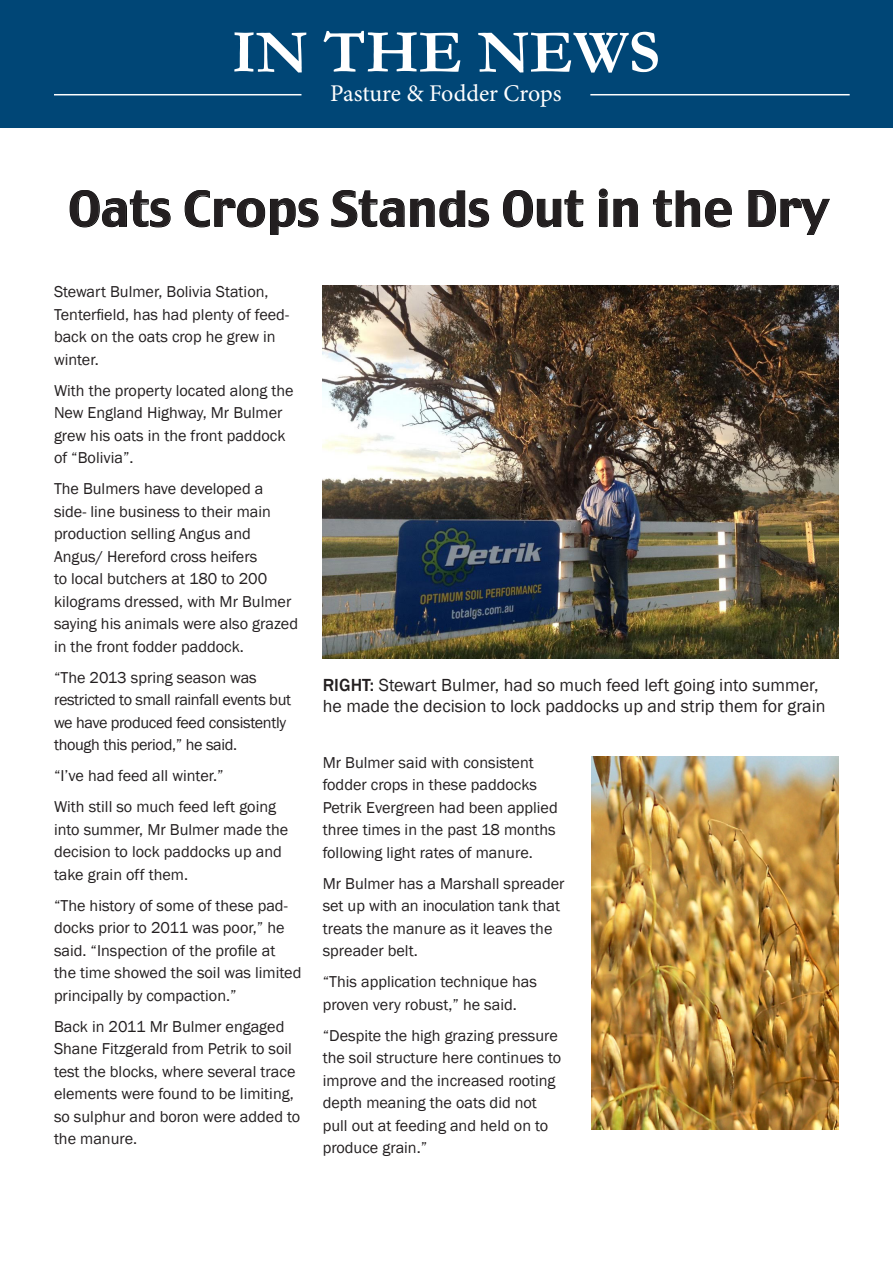
<style>
.page{position:relative;width:893px;height:1263px;background:#fff}
.page>*{position:absolute;margin:0;border:0;box-sizing:border-box;transform-origin:0 0}
.t1{font:700 61.5px "Garamond";color:#fff}
.t2{font:48px "Charcoal";color:#231f20}
.t3{font:24px "Minion Pro";letter-spacing:-.005em;color:#fff}
.t4{font:18px/21.6px "Franklin Gothic";color:#231f20}
.Paragraph_Style_3_co{font:16.2px/22.5px "Franklin Gothic";color:#231f20}
.Paragraph_Style_3_co-2{font:16.2px/22.5px "Franklin Gothic";letter-spacing:-.02em;color:#231f20}
.s1{font-weight:500}
</style>
<div class="page">
<svg style="left:69px;top:190px;width:102px;height:38px"></svg>
<svg style="left:184px;top:190px;width:135px;height:45px"></svg>
<svg style="left:331px;top:190px;width:158px;height:38px"></svg>
<svg style="left:503px;top:190px;width:81px;height:38px"></svg>
<svg style="left:598px;top:189px;width:40px;height:38px"></svg>
<svg style="left:653px;top:190px;width:79px;height:38px"></svg>
<svg style="left:748px;top:190px;width:82px;height:45px"></svg>
<div style="left:0;top:0;width:893px;height:131px;background:#231f20;opacity:.13"></div>
<div style="left:0;top:0;width:892px;height:127px;background:#004676"></div>
<hr style="left:54px;top:94px;width:328px;height:1px;background:#fff">
<hr style="left:493px;top:94px;width:357px;height:1px;background:#fff">
<svg style="left:299px;top:94px;width:294px;height:2px"></svg>
<img style="left:323px;top:286px;width:516px;height:373px">
<img style="left:591px;top:756px;width:248px;height:373px">
<p class="t1" style="left:232px;top:16px;width:429px">IN THE NEWS</p>
<p class="t3" style="left:330px;top:78px;width:233px">Pasture &amp; Fodder Crops</p>
<p class="t2" style="left:69px;top:178px;width:762px">Oats Crops Stands Out in the Dry</p>
<p class="Paragraph_Style_3_co" style="left:54px;top:281px;width:237px">Stewart Bulmer, Bolivia Station,<br>Tenterfield, has had plenty of feed&shy;back on the oats crop he grew in winter.</p>
<p class="Paragraph_Style_3_co" style="left:54px;top:379px;width:241px">With the property located along the<br>New England Highway, Mr Bulmer grew his oats in the front paddock of “Bolivia”.</p>
<p class="Paragraph_Style_3_co" style="left:54px;top:478px;width:246px">The Bulmers have developed a side- line business to their main production selling Angus and<br>Angus/ Hereford cross heifers<br>to local butchers at 180 to 200 kilograms dressed, with Mr Bulmer saying his animals were also grazed in the front fodder paddock.</p>
<p class="Paragraph_Style_3_co-2" style="left:54px;top:666px;width:239px">“The 2013 spring season was restricted to small rainfall events but we have produced feed consistently though this period,” he said.</p>
<p class="Paragraph_Style_3_co" style="left:54px;top:765px;width:171px">“I’ve had feed all winter.”</p>
<p class="Paragraph_Style_3_co" style="left:54px;top:796px;width:236px">With still so much feed left going into summer, Mr Bulmer made the decision to lock paddocks up and take grain off them.</p>
<p class="Paragraph_Style_3_co" style="left:54px;top:894px;width:249px">“The history of some of these pad&shy;docks prior to 2011 was poor,” he said. “Inspection of the profile at the time showed the soil was limited principally by compaction.”</p>
<p class="Paragraph_Style_3_co" style="left:54px;top:1015px;width:248px">Back in 2011 Mr Bulmer engaged<br>Shane Fitzgerald from Petrik to soil test the blocks, where several trace elements were found to be limiting, so sulphur and boron were added to the manure.</p>
<p class="t4" style="left:323px;top:674px;width:504px"><span class="s1">RIGHT:</span> Stewart Bulmer, had so much feed left going into summer, he made the decision to lock paddocks up and strip them for grain</p>
<p class="Paragraph_Style_3_co" style="left:323px;top:751px;width:237px">Mr Bulmer said with consistent fodder crops in these paddocks<br>Petrik Evergreen had been applied three times in the past 18 months following light rates of manure.</p>
<p class="Paragraph_Style_3_co" style="left:323px;top:872px;width:243px">Mr Bulmer has a Marshall spreader set up with an inoculation tank that treats the manure as it leaves the spreader belt.</p>
<p class="Paragraph_Style_3_co" style="left:323px;top:971px;width:216px">“This application technique has proven very robust,” he said.</p>
<p class="Paragraph_Style_3_co" style="left:323px;top:1024px;width:240px">“Despite the high grazing pressure the soil structure here continues to improve and the increased rooting depth meaning the oats did not pull out at feeding and held on to produce grain.”</p>
</div>
